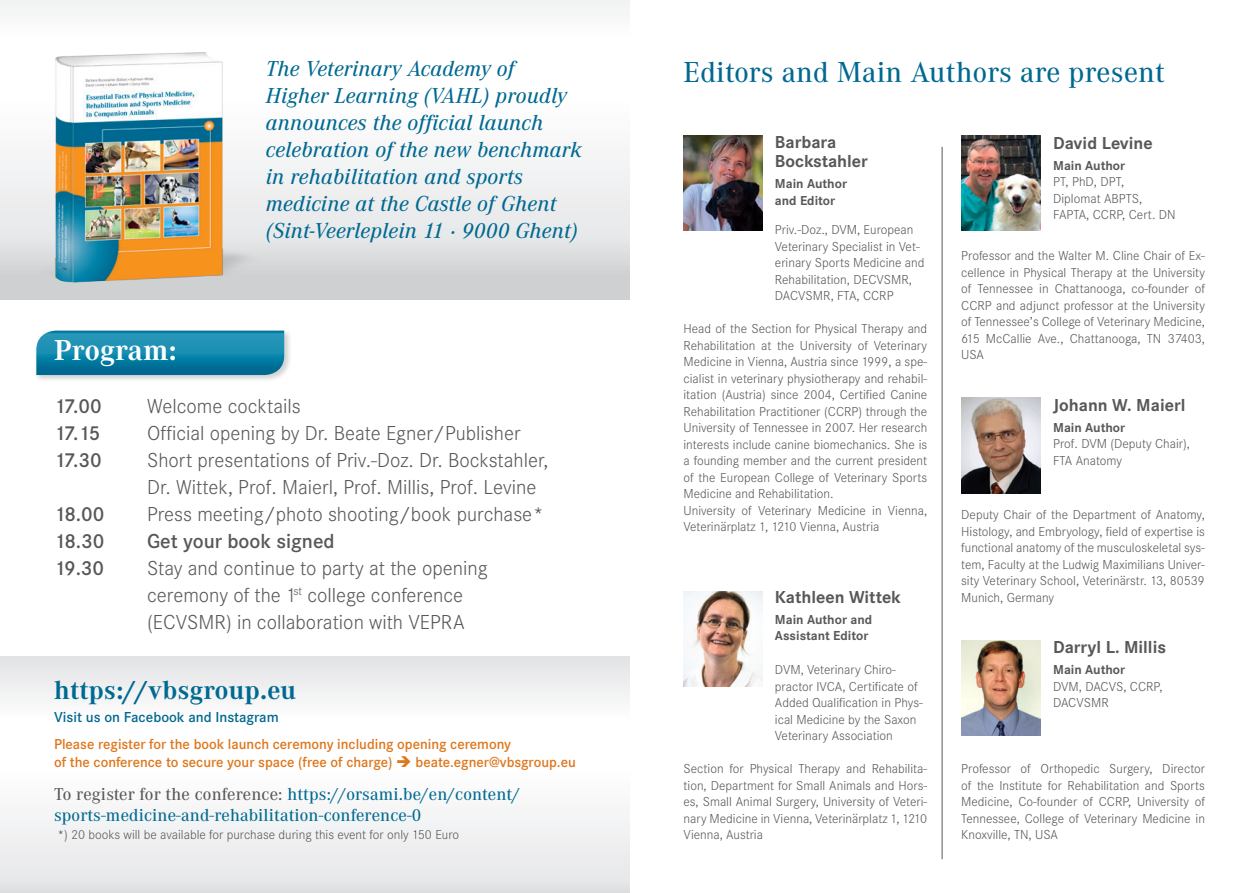
<style>
.page{position:relative;width:1259px;height:893px;background:#fff}
.page>*{position:absolute;margin:0;border:0;box-sizing:border-box;transform-origin:0 0}
.Titel_im_Vorsatz{font:500 30px "Corporate A";letter-spacing:.01em;color:#006991}
.Titel_im_Vorsatz-2{font:700 30px "Corporate A";letter-spacing:.005em;color:#fff}
.Titel_im_Vorsatz-3{font:700 27px "Corporate A";letter-spacing:.01em;color:#006991}
.Titel_im_Vorsatz-4{font:italic 500 22.5px/27px "Corporate A";letter-spacing:.01em;color:#006991}
.bio{font:300 21px/27px "Corporate S";color:#57585a}
.bio-2{font:600 21px "Corporate S";color:#57585a}
.bio-3{font:500 18px/21px "Corporate A";letter-spacing:.01em;color:#006991}
.ti{font:700 18px/19.8px "Corporate S";color:#57585a}
.bio-4{font:700 18px "Corporate S";color:#57585a}
.bio-5{font:600 15px/18px "Corporate S";color:#de761b}
.bio-6{font:600 15px "Corporate S";color:#006991}
.bio-7{font:300 13.5px/16.5px "Corporate S";color:#57585a;text-align:justify}
.ti-2{font:700 13.5px/16.5px "Corporate S";color:#57585a}
.ti-3{font:300 13.5px/16.5px "Corporate S";color:#57585a}
.s1{color:#57585a}
.s2{font-weight:700}
</style>
<div class="page">
<svg style="left:0;top:657px;width:629px;height:236px"></svg>
<div style="left:0;top:0;width:629px;height:300px;background:linear-gradient(to bottom,#fff,#d9dadc)"></div>
<div style="left:35px;top:329px;width:257px;height:53px;background:#231f20;opacity:.2"></div>
<svg style="left:36px;top:331px;width:248px;height:44px;background:#1384a9"></svg>
<img style="left:31px;top:22px;width:235px;height:265px">
<img style="left:683px;top:135px;width:79px;height:96px">
<img style="left:683px;top:591px;width:79px;height:96px">
<img style="left:961px;top:135px;width:79px;height:96px">
<img style="left:961px;top:398px;width:79px;height:95px">
<img style="left:961px;top:640px;width:79px;height:96px">
<hr style="left:942px;top:147px;width:1px;height:712px;background:#57585a">
<p class="Titel_im_Vorsatz-4" style="left:266px;top:55px;width:317px">The Veterinary Academy of<br>Higher Learning (VAHL) proudly announces the official launch celebration of the new benchmark in rehabilitation and sports medicine at the Castle of Ghent (Sint-Veerleplein 11 · 9000 Ghent)</p>
<p class="Titel_im_Vorsatz-2" style="left:54px;top:334px;width:124px">Program:</p>
<p class="bio-2" style="left:54px;top:394px;width:49px">17.00</p>
<p class="bio" style="left:147px;top:393px;width:155px">Welcome cocktails</p>
<p class="bio-2" style="left:54px;top:421px;width:48px">17.15</p>
<p class="bio" style="left:147px;top:420px;width:375px">Official opening by Dr. Beate Egner/Publisher</p>
<p class="bio-2" style="left:54px;top:448px;width:49px">17.30</p>
<p class="bio" style="left:147px;top:447px;width:403px">Short presentations of Priv.-Doz. Dr. Bockstahler,</p>
<p class="bio" style="left:147px;top:474px;width:391px">Dr. Wittek, Prof. Maierl, Prof. Millis, Prof. Levine</p>
<p class="bio-2" style="left:54px;top:502px;width:52px">18.00</p>
<p class="bio" style="left:147px;top:501px;width:398px">Press meeting/photo shooting/book purchase*</p>
<p class="bio-2" style="left:54px;top:529px;width:52px">18.30</p>
<p class="bio-2" style="left:147px;top:529px;width:189px">Get your book signed</p>
<p class="bio-2" style="left:54px;top:556px;width:52px">19.30</p>
<p class="bio" style="left:147px;top:555px;width:342px">Stay and continue to party at the opening</p>
<p class="bio" style="left:147px;top:582px;width:319px">ceremony of the 1<sup>st</sup> college conference (ECVSMR) in collaboration with VEPRA</p>
<p class="Titel_im_Vorsatz-3" style="left:54px;top:675px;width:244px">https://vbsgroup.eu</p>
<p class="bio-6" style="left:54px;top:708px;width:226px">Visit us on Facebook and Instagram</p>
<p class="bio-5" style="left:54px;top:735px;width:523px">Please register for the book launch ceremony including opening ceremony<br>of the conference to secure your space (free of charge) ➔ beate.egner@vbsgroup.eu</p>
<p class="bio-3" style="left:54px;top:783px;width:467px"><span class="s1">To register for the conference:</span> https://orsami.be/en/content/ sports-medicine-and-rehabilitation-conference-0</p>
<p class="bio-7" style="left:57px;top:826px;width:403px">*) 20 books will be available for purchase during this event for only 150 Euro</p>
<p class="Titel_im_Vorsatz" style="left:683px;top:55px;width:483px">Editors and Main Authors are present</p>
<p class="ti" style="left:775px;top:132px;width:95px">Barbara<br>Bockstahler</p>
<p class="ti-2" style="left:775px;top:176px;width:74px">Main Author and Editor</p>
<p class="bio-7" style="left:775px;top:222px;width:151px;text-align:left">Priv.-Doz., DVM, European<br>Veterinary Specialist in Vet&shy;erinary Sports Medicine and<br>Rehabilitation, DECVSMR,<br>DACVSMR, FTA, CCRP</p>
<p class="bio-7" style="left:683px;top:321px;width:245px">Head of the Section for Physical Therapy and Rehabilitation at the University of Veterinary Medicine in Vienna, Austria since 1999, a spe&shy;cialist in veterinary physiotherapy and rehabil&shy;itation (Austria) since 2004, Certified Canine Rehabilitation Practitioner (CCRP) through the University of Tennessee in 2007. Her research interests include canine biomechanics. She is a founding member and the current president of the European College of Veterinary Sports Medicine and Rehabilitation.</p>
<p class="bio-7" style="left:683px;top:502px;width:245px">University of Veterinary Medicine in Vienna,<br>Veterinärplatz 1, 1210 Vienna, Austria</p>
<p class="ti" style="left:775px;top:588px;width:127px">Kathleen Wittek</p>
<p class="ti-2" style="left:775px;top:611px;width:99px">Main Author and<br>Assistant Editor</p>
<p class="bio-7" style="left:775px;top:662px;width:149px;text-align:left">DVM, Veterinary Chiro&shy;practor IVCA, Certificate of<br>Added Qualification in Phys&shy;ical Medicine by the Saxon<br>Veterinary Association</p>
<p class="bio-7" style="left:683px;top:761px;width:245px">Section for Physical Therapy and Rehabilita&shy;tion, Department for Small Animals and Hors&shy;es, Small Animal Surgery, University of Veteri&shy;nary Medicine in Vienna, Veterinärplatz 1, 1210<br>Vienna, Austria</p>
<p class="bio-4" style="left:1053px;top:133px;width:101px">David Levine</p>
<p class="ti-2" style="left:1053px;top:157px;width:74px">Main Author</p>
<p class="bio-7" style="left:1053px;top:174px;width:73px">PT, PhD, DPT,</p>
<p class="bio-7" style="left:1053px;top:190px;width:91px">Diplomat ABPTS,</p>
<p class="bio-7" style="left:1053px;top:207px;width:124px">FAPTA, CCRP, Cert. DN</p>
<p class="bio-7" style="left:961px;top:248px;width:245px">Professor and the Walter M. Cline Chair of Ex&shy;cellence in Physical Therapy at the University of Tennessee in Chattanooga, co-founder of CCRP and adjunct professor at the University of Tennessee’s College of Veterinary Medicine, 615 McCallie Ave., Chattanooga, TN 37403, USA</p>
<p class="ti" style="left:1053px;top:396px;width:134px">Johann W. Maierl</p>
<p class="ti-2" style="left:1053px;top:419px;width:74px">Main Author</p>
<p class="bio-7" style="left:1053px;top:436px;width:138px">Prof. DVM (Deputy Chair),</p>
<p class="bio-7" style="left:1053px;top:452px;width:70px">FTA Anatomy</p>
<p class="bio-7" style="left:961px;top:507px;width:245px">Deputy Chair of the Department of Anatomy, Histology, and Embryology, field of expertise is functional anatomy of the musculoskeletal sys&shy;tem, Faculty at the Ludwig Maximilians Univer&shy;sity Veterinary School, Veterinärstr. 13, 80539<br>Munich, Germany</p>
<p class="ti" style="left:1053px;top:638px;width:114px">Darryl L. Millis</p>
<p class="ti-3" style="left:1053px;top:661px;width:111px"><span class="s2">Main Author<br></span>DVM, DACVS, CCRP,<br>DACVSMR</p>
<p class="bio-7" style="left:961px;top:760px;width:245px">Professor of Orthopedic Surgery, Director of the Institute for Rehabilitation and Sports Medicine, Co-founder of CCRP, University of Tennessee, College of Veterinary Medicine in Knoxville, TN, USA</p>
</div>
